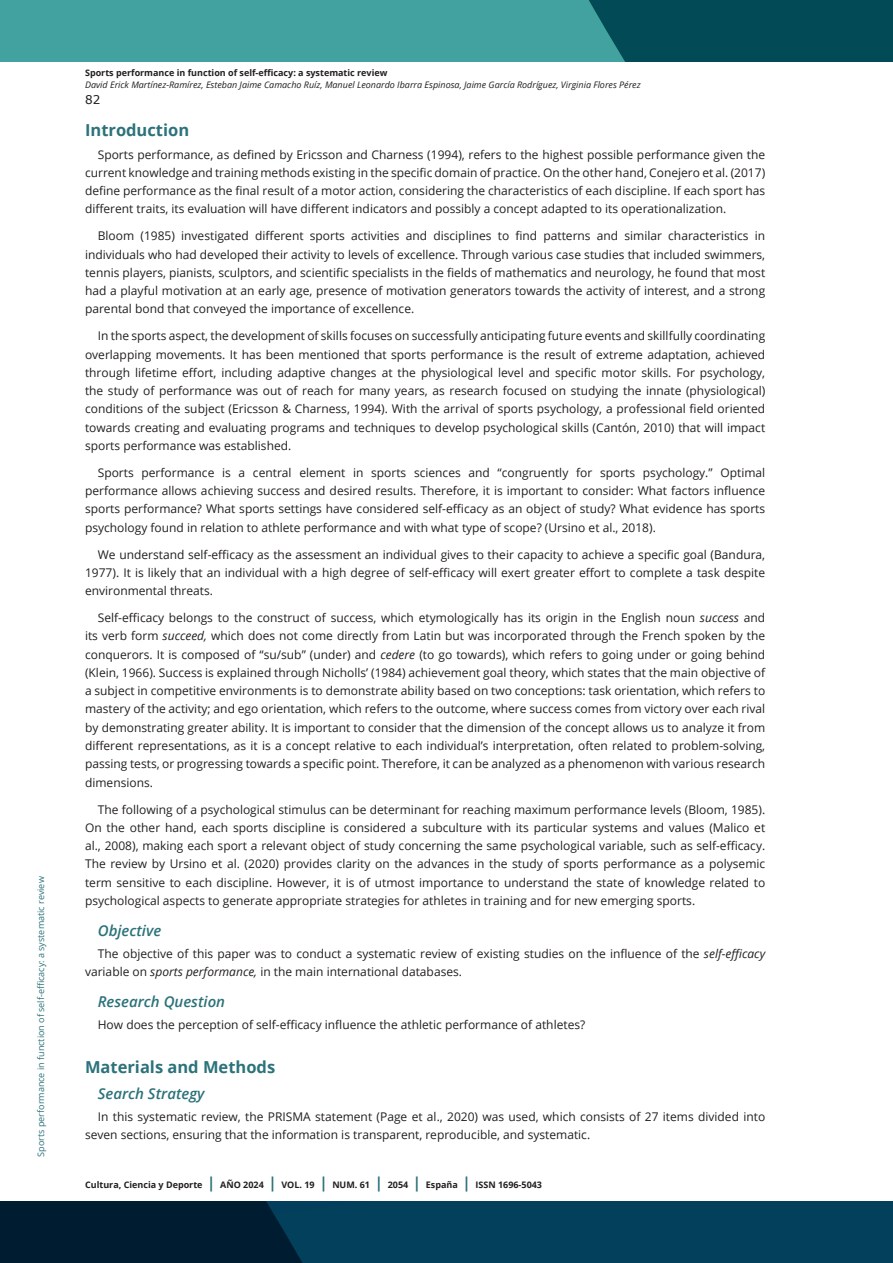
<style>
.page{position:relative;width:893px;height:1263px;background:#fff}
.page>*{position:absolute;margin:0;border:0;box-sizing:border-box;transform-origin:0 0}
.subtitulo_H3{font:700 16.5px "Open Sans";color:#2c727a}
.subtitulo_2_H3{font:italic 600 15px "Open Sans";color:#2c727a}
.Cuerpo_de_texto_P{font:12px/18.3px "Open Sans";color:#231f20;text-align:justify}
.t1{font:12px "Verdana";color:#231f20}
.t2{font:700 9px "Open Sans";color:#231f20}
.t3{font:italic 9px "Open Sans";color:#231f20}
.t4{font:9px "Open Sans";color:#2c727a}
.s1{font-style:italic}
.s2{font-size:15px;color:#2c727a}
</style>
<div class="page">
<svg style="left:0;top:1201px;width:893px;height:62px;fill:#03405c"></svg>
<div style="left:0;top:0;width:893px;height:62px;background:#41a29f"></div>
<div style="left:589px;top:0;width:304px;height:62px;background:#024a56"></div>
<p class="t4" style="left:35px;top:1156px;width:282px;rotate:-90deg">Sports performance in function of self-efficacy: a systematic review</p>
<p class="t2" style="left:85px;top:67px;width:304px">Sports performance in function of self-efficacy: a systematic review</p>
<p class="t3" style="left:85px;top:79px;width:557px">David Erick Martínez-Ramírez, Esteban Jaime Camacho Ruíz, Manuel Leonardo Ibarra Espinosa, Jaime García Rodríguez, Virginia Flores Pérez</p>
<p class="t1" style="left:85px;top:91px;width:17px">82</p>
<p class="subtitulo_H3" style="left:85px;top:118px;width:106px">Introduction</p>
<p class="Cuerpo_de_texto_P" style="left:85px;top:145px;width:682px;text-indent:13px">Sports performance, as defined by Ericsson and Charness (1994), refers to the highest possible performance given the current knowledge and training methods existing in the specific domain of practice. On the other hand, Conejero et al. (2017) define performance as the final result of a motor action, considering the characteristics of each discipline. If each sport has different traits, its evaluation will have different indicators and possibly a concept adapted to its operationalization.</p>
<p class="Cuerpo_de_texto_P" style="left:85px;top:226px;width:682px;text-indent:13px">Bloom (1985) investigated different sports activities and disciplines to find patterns and similar characteristics in individuals who had developed their activity to levels of excellence. Through various case studies that included swimmers, tennis players, pianists, sculptors, and scientific specialists in the fields of mathematics and neurology, he found that most had a playful motivation at an early age, presence of motivation generators towards the activity of interest, and a strong parental bond that conveyed the importance of excellence.</p>
<p class="Cuerpo_de_texto_P" style="left:85px;top:326px;width:682px;text-indent:13px">In the sports aspect, the development of skills focuses on successfully anticipating future events and skillfully coordinating overlapping movements. It has been mentioned that sports performance is the result of extreme adaptation, achieved through lifetime effort, including adaptive changes at the physiological level and specific motor skills. For psychology, the study of performance was out of reach for many years, as research focused on studying the innate (physiological) conditions of the subject (Ericsson &amp; Charness, 1994). With the arrival of sports psychology, a professional field oriented towards creating and evaluating programs and techniques to develop psychological skills (Cantón, 2010) that will impact sports performance was established.</p>
<p class="Cuerpo_de_texto_P" style="left:85px;top:463px;width:682px;text-indent:13px">Sports performance is a central element in sports sciences and “congruently for sports psychology.” Optimal performance allows achieving success and desired results. Therefore, it is important to consider: What factors influence sports performance? What sports settings have considered self-efficacy as an object of study? What evidence has sports psychology found in relation to athlete performance and with what type of scope? (Ursino et al., 2018).</p>
<p class="Cuerpo_de_texto_P" style="left:85px;top:545px;width:682px;text-indent:13px">We understand self-efficacy as the assessment an individual gives to their capacity to achieve a specific goal (Bandura, 1977). It is likely that an individual with a high degree of self-efficacy will exert greater effort to complete a task despite environmental threats.</p>
<p class="Cuerpo_de_texto_P" style="left:85px;top:608px;width:682px;text-indent:13px">Self-efficacy belongs to the construct of success, which etymologically has its origin in the English noun <span class="s1">success</span> and its verb form <span class="s1">succeed,</span> which does not come directly from Latin but was incorporated through the French spoken by the conquerors. It is composed of “su/sub” (under) and <span class="s1">cedere</span> (to go towards), which refers to going under or going behind (Klein, 1966). Success is explained through Nicholls’ (1984) achievement goal theory, which states that the main objective of a subject in competitive environments is to demonstrate ability based on two conceptions: task orientation, which refers to mastery of the activity; and ego orientation, which refers to the outcome, where success comes from victory over each rival by demonstrating greater ability. It is important to consider that the dimension of the concept allows us to analyze it from different representations, as it is a concept relative to each individual’s interpretation, often related to problem-solving, passing tests, or progressing towards a specific point. Therefore, it can be analyzed as a phenomenon with various research dimensions.</p>
<p class="Cuerpo_de_texto_P" style="left:85px;top:800px;width:682px;text-indent:13px">The following of a psychological stimulus can be determinant for reaching maximum performance levels (Bloom, 1985).<br>On the other hand, each sports discipline is considered a subculture with its particular systems and values (Malico et al., 2008), making each sport a relevant object of study concerning the same psychological variable, such as self-efficacy.<br>The review by Ursino et al. (2020) provides clarity on the advances in the study of sports performance as a polysemic term sensitive to each discipline. However, it is of utmost importance to understand the state of knowledge related to psychological aspects to generate appropriate strategies for athletes in training and for new emerging sports.</p>
<p class="subtitulo_2_H3" style="left:98px;top:920px;width:65px">Objective</p>
<p class="Cuerpo_de_texto_P" style="left:85px;top:944px;width:682px;text-indent:13px">The objective of this paper was to conduct a systematic review of existing studies on the influence of the <span class="s1">self-efficacy </span>variable on <span class="s1">sports performance,</span> in the main international databases.</p>
<p class="subtitulo_2_H3" style="left:98px;top:991px;width:129px">Research Question</p>
<p class="Cuerpo_de_texto_P" style="left:98px;top:1015px;width:489px">How does the perception of self-efficacy influence the athletic performance of athletes?</p>
<p class="subtitulo_H3" style="left:85px;top:1055px;width:192px">Materials and Methods</p>
<p class="subtitulo_2_H3" style="left:98px;top:1083px;width:108px">Search Strategy</p>
<p class="Cuerpo_de_texto_P" style="left:85px;top:1108px;width:682px;text-indent:13px">In this systematic review, the PRISMA statement (Page et al., 2020) was used, which consists of 27 items divided into seven sections, ensuring that the information is transparent, reproducible, and systematic.</p>
<p class="t2" style="left:85px;top:1179px;width:458px">Cultura, Ciencia y Deporte <span class="s2">|</span> AÑO 2024 <span class="s2">|</span> VOL. 19 <span class="s2">|</span> NUM. 61 <span class="s2">|</span> 2054 <span class="s2">|</span> España <span class="s2">|</span> ISSN 1696-5043</p>
</div>
